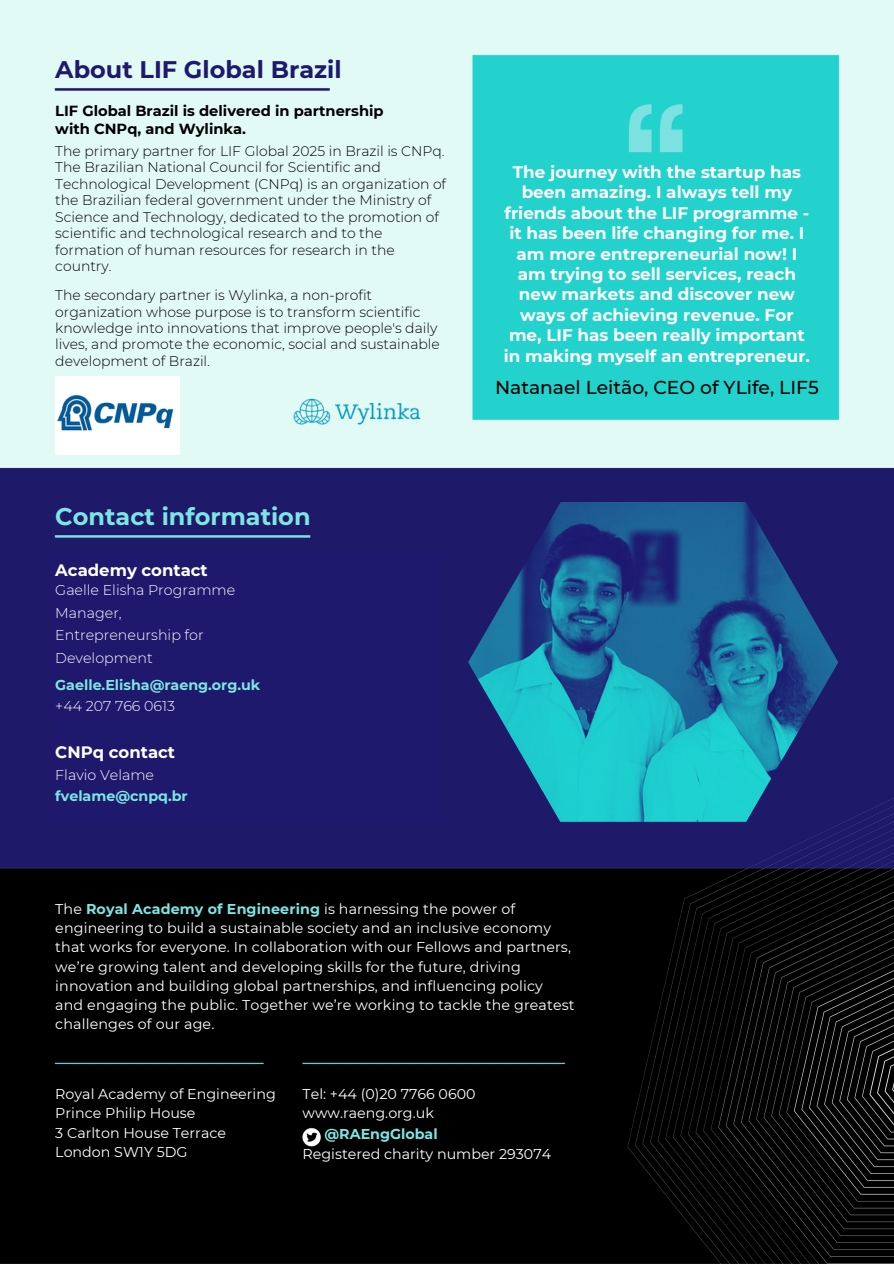
<style>
.page{position:relative;width:894px;height:1264px;background:#fff}
.page>*{position:absolute;margin:0;border:0;box-sizing:border-box;transform-origin:0 0}
.t1{font:700 24px "Montserrat";color:#1e196c}
.t2{font:700 24px "Montserrat";color:#7de5e3}
.t3{font:500 18.6px "Montserrat";color:#000}
.t4{font:700 16.8px/20.4px "Montserrat";color:#fff;text-align:center}
.t5{font:700 16.5px "Montserrat";color:#fff}
.t6{font:700 14.7px/18px "Montserrat";color:#000}
.t7{font:14.25px/19.2px "Montserrat";letter-spacing:.01em;color:#fff}
.t8{font:300 14.25px/22.5px "Montserrat";color:#fff}
.t9{font:700 14.25px/21.3px "Montserrat";color:#7de5e3}
.t10{font:300 13.95px/16.4px "Montserrat";color:#000}
.s1{font-weight:300;color:#fff}
.s2{font-weight:700;color:#7de5e3}
</style>
<div class="page">
<img style="left:0;top:0;width:893px;height:1263px">
<img style="left:468px;top:502px;width:370px;height:319px">
<img style="left:56px;top:377px;width:123px;height:77px">
<img style="left:280px;top:363px;width:154px;height:96px">
<div style="left:51px;top:554px;width:394px;height:267px;background:#1e196c"></div>
<p class="t1" style="left:55px;top:54px;width:288px">About LIF Global Brazil</p>
<p class="t6" style="left:55px;top:102px;width:330px">LIF Global Brazil is delivered in partnership with CNPq, and Wylinka.</p>
<p class="t10" style="left:55px;top:143px;width:392px">The primary partner for LIF Global 2025 in Brazil is CNPq.<br>The Brazilian National Council for Scientific and Technological Development (CNPq) is an organization of the Brazilian federal government under the Ministry of Science and Technology, dedicated to the promotion of scientific and technological research and to the formation of human resources for research in the country.</p>
<p class="t10" style="left:55px;top:287px;width:386px">The secondary partner is Wylinka, a non-profit organization whose purpose is to transform scientific knowledge into innovations that improve people's daily lives, and promote the economic, social and sustainable development of Brazil.</p>
<p class="t2" style="left:55px;top:501px;width:257px">Contact information</p>
<p class="t5" style="left:55px;top:560px;width:154px">Academy contact</p>
<h3 class="t8" style="left:55px;top:579px;width:181px">Gaelle Elisha Programme<br>Manager,</h3>
<h2 class="t8" style="left:55px;top:624px;width:150px">Entrepreneurship for<br>Development</h2>
<h1 class="t9" style="left:55px;top:674px;width:206px">Gaelle.Elisha@raeng.org.uk</h1>
<h3 class="t8" style="left:55px;top:695px;width:121px">+44 207 766 0613</h3>
<p class="t5" style="left:55px;top:742px;width:121px">CNPq contact</p>
<p class="t9" style="left:55px;top:763px;width:134px"><span class="s1">Flavio Velame </span>fvelame@cnpq.br</p>
<h4 class="t4" style="left:503px;top:162px;width:308px">The journey with the startup has been amazing. I always tell my friends about the LIF programme - it has been life changing for me. I am more entrepreneurial now! I am trying to sell services, reach new markets and discover new ways of achieving revenue. For me, LIF has been really important in making myself an entrepreneur.</h4>
<p class="t3" style="left:495px;top:376px;width:325px">Natanael Leitão, CEO of YLife, LIF5</p>
<p class="t7" style="left:55px;top:899px;width:520px">The <span class="s2">Royal Academy of Engineering</span> is harnessing the power of engineering to build a sustainable society and an inclusive economy that works for everyone. In collaboration with our Fellows and partners, we’re growing talent and developing skills for the future, driving innovation and building global partnerships, and influencing policy<br>and engaging the public. Together we’re working to tackle the greatest challenges of our age.</p>
<p class="t7" style="left:55px;top:1084px;width:222px">Royal Academy of Engineering<br>Prince Philip House<br>3 Carlton House Terrace<br>London SW1Y 5DG</p>
<p class="t7" style="left:302px;top:1084px;width:174px">Tel: +44 (0)20 7766 0600 www.raeng.org.uk</p>
<p class="t9" style="left:324px;top:1123px;width:114px">@RAEngGlobal</p>
<p class="t7" style="left:302px;top:1144px;width:250px">Registered charity number 293074</p>
</div>
